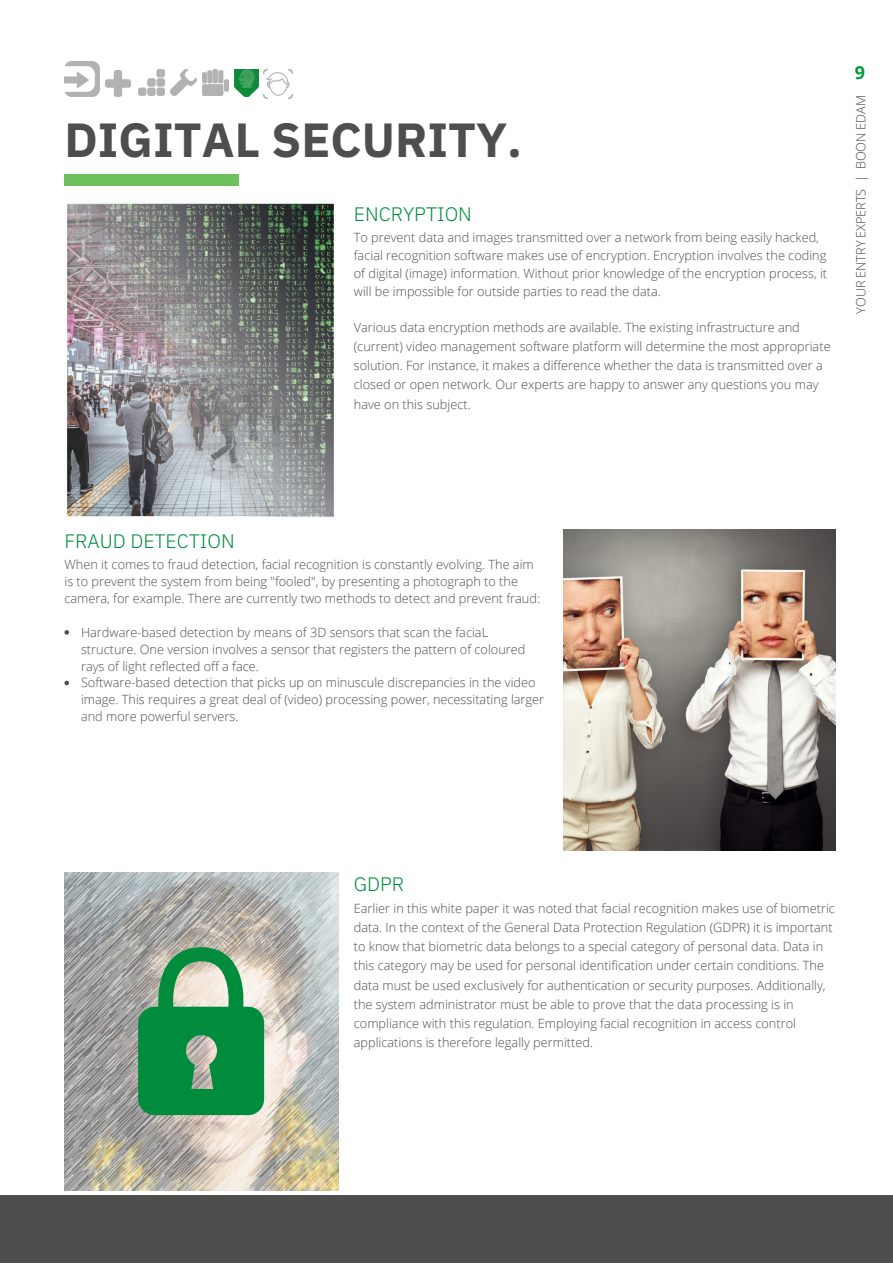
<style>
.page{position:relative;width:893px;height:1264px;background:#fff}
.page>*{position:absolute;margin:0;border:0;box-sizing:border-box;transform-origin:0 0}
.t1{font:700 48px "IBM Plex Sans";color:#4e4e4c}
.t2{font:300 19.5px "IBM Plex Sans";color:#008c3c}
.t3{font:700 18px "Open Sans";color:#009840}
.t4{font:300 12.75px/19px "Open Sans";color:#4e4e4c}
.t5{font:300 12.75px "Open Sans";letter-spacing:-.005em;color:#454848}
</style>
<div class="page">
<div style="left:0;top:1195px;width:892px;height:67px;background:#4e4e4c"></div>
<img style="left:64px;top:61px;width:35px;height:35px">
<img style="left:203px;top:69px;width:25px;height:26px">
<img style="left:264px;top:69px;width:29px;height:30px">
<img style="left:170px;top:69px;width:26px;height:26px">
<img style="left:105px;top:71px;width:26px;height:25px">
<img style="left:138px;top:69px;width:26px;height:26px">
<img style="left:234px;top:69px;width:24px;height:27px">
<div style="left:64px;top:174px;width:175px;height:12px;background:#6ec05d"></div>
<img style="left:563px;top:529px;width:272px;height:321px">
<img style="left:64px;top:872px;width:275px;height:318px">
<img style="left:67px;top:203px;width:267px;height:314px">
<svg style="left:138px;top:947px;width:126px;height:168px;background:#439f66"></svg>
<svg style="left:64px;top:630px;width:5px;height:4px"></svg>
<svg style="left:64px;top:680px;width:5px;height:5px"></svg>
<h1 class="t1" style="left:64px;top:108px;width:459px">DIGITAL SECURITY.</h1>
<h2 class="t2" style="left:354px;top:201px;width:120px">ENCRYPTION</h2>
<p class="t4" style="left:354px;top:228px;width:475px;line-height:18px">To prevent data and images transmitted over a network from being easily hacked, facial recognition software makes use of encryption. Encryption involves the coding of digital (image) information. Without prior knowledge of the encryption process, it will be impossible for outside parties to read the data.</p>
<p class="t4" style="left:354px;top:317px;width:478px">Various data encryption methods are available. The existing infrastructure and (current) video management software platform will determine the most appropriate solution. For instance, it makes a difference whether the data is transmitted over a closed or open network. Our experts are happy to answer any questions you may have on this subject.</p>
<h3 class="t3" style="left:854px;top:59px;width:12px">9</h3>
<p class="t5" style="left:852px;top:314px;width:220px;rotate:-90deg">YOUR ENTRY EXPERTS | BOON EDAM</p>
<h2 class="t2" style="left:64px;top:528px;width:172px">FRAUD DETECTION</h2>
<p class="t4" style="left:64px;top:556px;width:477px;line-height:16.8px">When it comes to fraud detection, facial recognition is constantly evolving. The aim is to prevent the system from being "fooled", by presenting a photograph to the camera, for example. There are currently two methods to detect and prevent fraud:</p>
<p class="t4" style="left:81px;top:623px;width:464px;line-height:16.8px">Hardware-based detection by means of 3D sensors that scan the faciaL structure. One version involves a sensor that registers the pattern of coloured rays of light reflected off a face.<br>Software-based detection that picks up on minuscule discrepancies in the video image. This requires a great deal of (video) processing power, necessitating larger and more powerful servers.</p>
<h2 class="t2" style="left:354px;top:870px;width:52px">GDPR</h2>
<p class="t4" style="left:354px;top:898px;width:482px">Earlier in this white paper it was noted that facial recognition makes use of biometric data. In the context of the General Data Protection Regulation (GDPR) it is important to know that biometric data belongs to a special category of personal data. Data in this category may be used for personal identification under certain conditions. The data must be used exclusively for authentication or security purposes. Additionally, the system administrator must be able to prove that the data processing is in compliance with this regulation. Employing facial recognition in access control applications is therefore legally permitted.</p>
</div>
